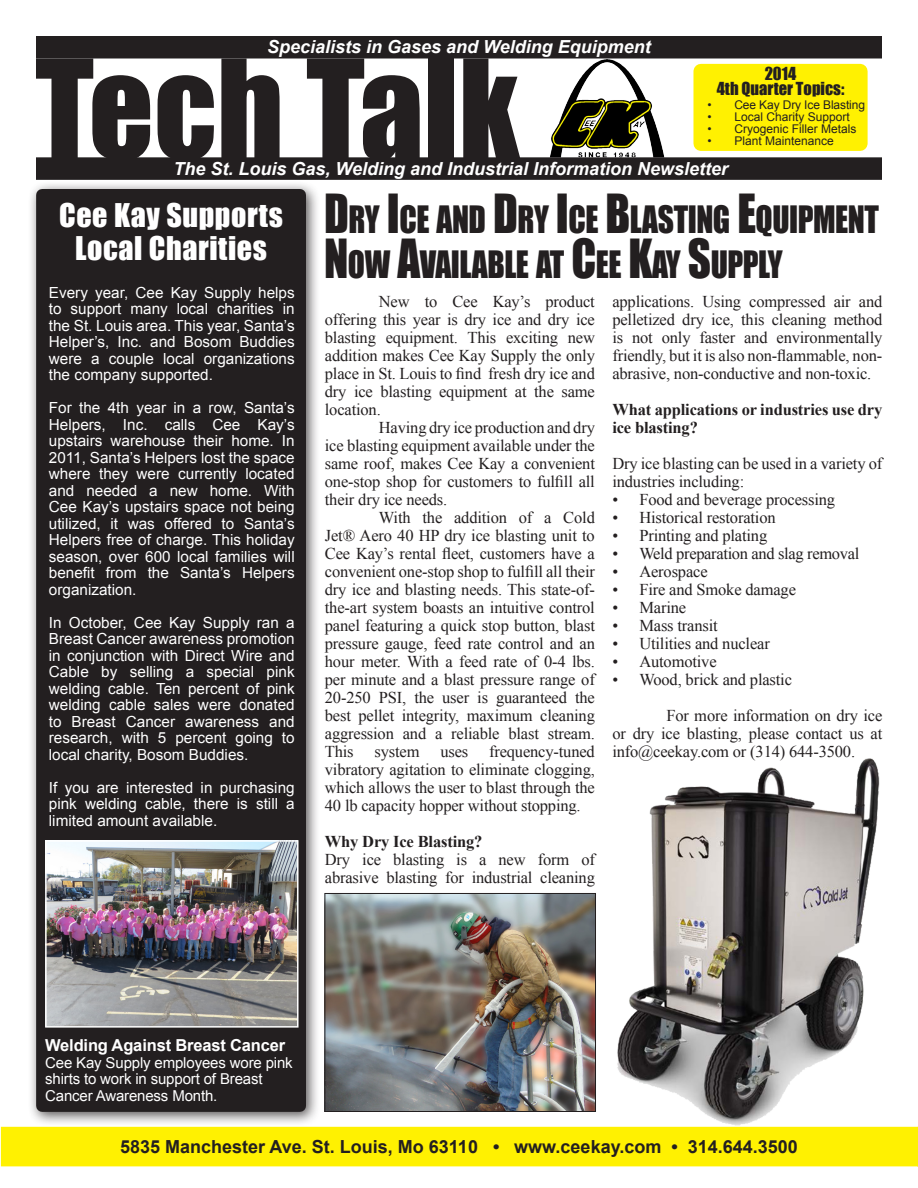
<style>
.page{position:relative;width:918px;height:1188px;background:#fff}
.page>*{position:absolute;margin:0;border:0;box-sizing:border-box;transform-origin:0 0}
.t1{font:127.5px "Impact";color:#231f20}
.t2{font:34.65px/45px "Impact";letter-spacing:-.015em;color:#231f20;scale:.91 1}
.t3{font:30px "Impact";letter-spacing:.02em;color:#fff}
.t4{font:italic 700 18px "Arial";color:#fff}
.t5{font:700 18px "Arial";color:#231f20}
.t6{font:16.5px/18px "Times New Roman";letter-spacing:-.01em;color:#231f20;text-align:justify}
.t7{font:700 16.5px/18px "Times New Roman";letter-spacing:-.01em;color:#231f20}
.t8{font:700 16.5px "Arial";letter-spacing:-.01em;color:#fff}
.t9{font:16.5px "Impact";color:#231f20}
.t10{font:15.3px/16.5px "Arial";color:#fff;text-align:justify}
.t11{font:15px/16.5px "Arial";letter-spacing:-.01em;color:#fff}
.t12{font:12px "Arial";color:#231f20}
.s1{font-size:49.5px}
</style>
<div class="page">
<img style="left:547px;top:58px;width:119px;height:99px">
<div style="left:36px;top:157px;width:846px;height:23px;background:#231f20"></div>
<div style="left:693px;top:64px;width:175px;height:87px;background:#fff101"></div>
<div style="left:28px;top:181px;width:293px;height:946px;background:#231f20;opacity:.75"></div>
<div style="left:42px;top:195px;width:258px;height:911px;background:#231f20"></div>
<div style="left:36px;top:189px;width:270px;height:923px;border:12px solid #231f20"></div>
<div style="left:36px;top:36px;width:846px;height:22px;background:#231f20"></div>
<div style="left:2px;top:1128px;width:916px;height:38px;background:#fff101"></div>
<div style="left:1px;top:1127px;width:917px;height:39px;border:2px solid #fff101"></div>
<svg style="left:917px;top:1149px;width:1px;height:18px"></svg>
<img style="left:48px;top:843px;width:248px;height:182px">
<div style="left:45px;top:840px;width:254px;height:188px;border:2px solid #fff"></div>
<img style="left:568px;top:758px;width:350px;height:391px">
<img style="left:327px;top:895px;width:267px;height:215px">
<div style="left:325px;top:893px;width:271px;height:219px;border:1px solid #231f20"></div>
<p class="t4" style="left:267px;top:35px;width:385px">Specialists in Gases and Welding Equipment</p>
<p class="t1" style="left:35px;top:10px;width:486px">Tech Talk</p>
<p class="t9" style="left:765px;top:61px;width:33px">2014</p>
<p class="t9" style="left:717px;top:76px;width:129px">4th Quarter Topics:</p>
<p class="t12" style="left:707px;top:97px;width:159px">• Cee Kay Dry Ice Blasting</p>
<p class="t12" style="left:707px;top:109px;width:144px">• Local Charity Support</p>
<p class="t12" style="left:707px;top:121px;width:151px">• Cryogenic Filler Metals</p>
<p class="t12" style="left:707px;top:133px;width:128px">• Plant Maintenance</p>
<p class="t4" style="left:174px;top:157px;width:556px">The St. Louis Gas, Welding and Industrial Information Newsletter</p>
<p class="t3" style="left:59px;top:192px;width:225px">Cee Kay Supports</p>
<p class="t3" style="left:75px;top:225px;width:193px">Local Charities</p>
<p class="t10" style="left:49px;top:284px;width:247px">Every year, Cee Kay Supply helps to support many local charities in the St. Louis area. This year, Santa’s Helper’s, Inc. and Bosom Buddies were a couple local organizations the company supported.</p>
<p class="t10" style="left:49px;top:400px;width:247px">For the 4th year in a row, Santa’s Helpers, Inc. calls Cee Kay’s upstairs warehouse their home. In 2011, Santa’s Helpers lost the space where they were currently located and needed a new home. With Cee Kay’s upstairs space not being utilized, it was offered to Santa’s Helpers free of charge. This holiday season, over 600 local families will benefit from the Santa’s Helpers organization.</p>
<p class="t10" style="left:49px;top:614px;width:247px">In October, Cee Kay Supply ran a Breast Cancer awareness promotion in conjunction with Direct Wire and Cable by selling a special pink welding cable. Ten percent of pink welding cable sales were donated to Breast Cancer awareness and research, with 5 percent going to local charity, Bosom Buddies.</p>
<p class="t10" style="left:49px;top:779px;width:247px">If you are interested in purchasing pink welding cable, there is still a limited amount available.</p>
<p class="t2" style="left:324px;top:196px;width:611px"><span class="s1">D</span>RY <span class="s1">I</span>CE AND <span class="s1">D</span>RY <span class="s1">I</span>CE <span class="s1">B</span>LASTING <span class="s1">E</span>QUIPMENT<br><span class="s1">N</span>OW <span class="s1">A</span>VAILABLE AT <span class="s1">C</span>EE <span class="s1">K</span>AY <span class="s1">S</span>UPPLY</p>
<p class="t6" style="left:325px;top:292px;width:272px;text-indent:54px">New to Cee Kay’s product offering this year is dry ice and dry ice blasting equipment. This exciting new addition makes Cee Kay Supply the only place in St. Louis to find fresh dry ice and dry ice blasting equipment at the same location.</p>
<p class="t6" style="left:325px;top:418px;width:272px;text-indent:54px">Having dry ice production and dry ice blasting equipment available under the same roof, makes Cee Kay a convenient one-stop shop for customers to fulfill all their dry ice needs.</p>
<p class="t6" style="left:325px;top:508px;width:272px;text-indent:54px">With the addition of a Cold Jet® Aero 40 HP dry ice blasting unit to Cee Kay’s rental fleet, customers have a convenient one-stop shop to fulfill all their dry ice and blasting needs. This state-of&shy;the-art system boasts an intuitive control panel featuring a quick stop button, blast pressure gauge, feed rate control and an hour meter. With a feed rate of 0-4 lbs. per minute and a blast pressure range of 20-250 PSI, the user is guaranteed the best pellet integrity, maximum cleaning aggression and a reliable blast stream.<br>This</p>
<p class="t6" style="left:325px;top:742px;width:272px;text-indent:164px">frequency-tuned vibratory agitation to eliminate clogging, which allows the user to blast through the 40 lb capacity hopper without stopping.</p>
<p class="t7" style="left:325px;top:832px;width:159px">Why Dry Ice Blasting?</p>
<p class="t6" style="left:325px;top:850px;width:272px">Dry ice blasting is a new form of abrasive blasting for industrial cleaning</p>
<p class="t6" style="left:375px;top:742px;width:47px">system</p>
<p class="t6" style="left:440px;top:742px;width:29px">uses</p>
<p class="t6" style="left:612px;top:292px;width:272px">applications. Using compressed air and pelletized dry ice, this cleaning method is not only faster and environmentally friendly, but it is also non-flammable, non&shy;abrasive, non-conductive and non-toxic.</p>
<p class="t7" style="left:612px;top:400px;width:272px">What applications or industries use dry ice blasting?</p>
<p class="t6" style="left:612px;top:454px;width:271px">Dry ice blasting can be used in a variety of industries including:</p>
<p class="t6" style="left:612px;top:490px;width:224px">• Food and beverage processing</p>
<p class="t6" style="left:612px;top:508px;width:165px">• Historical restoration</p>
<p class="t6" style="left:612px;top:526px;width:156px">• Printing and plating</p>
<p class="t6" style="left:612px;top:544px;width:248px">• Weld preparation and slag removal</p>
<p class="t6" style="left:612px;top:562px;width:97px">• Aerospace</p>
<p class="t6" style="left:612px;top:580px;width:185px">• Fire and Smoke damage</p>
<p class="t6" style="left:612px;top:598px;width:75px">• Marine</p>
<p class="t6" style="left:612px;top:616px;width:107px">• Mass transit</p>
<p class="t6" style="left:612px;top:634px;width:159px">• Utilities and nuclear</p>
<p class="t6" style="left:612px;top:652px;width:106px">• Automotive</p>
<p class="t6" style="left:612px;top:670px;width:181px">• Wood, brick and plastic</p>
<p class="t6" style="left:612px;top:706px;width:272px;text-indent:54px">For more information on dry ice or dry ice blasting, please contact us at info@ceekay.com or (314) 644-3500.</p>
<p class="t8" style="left:45px;top:1034px;width:242px">Welding Against Breast Cancer</p>
<p class="t11" style="left:45px;top:1054px;width:249px">Cee Kay Supply employees wore pink shirts to work in support of Breast<br>Cancer Awareness Month.</p>
<p class="t5" style="left:120px;top:1134px;width:679px">5835 Manchester Ave. St. Louis, Mo 63110 • www.ceekay.com • 314.644.3500</p>
</div>
